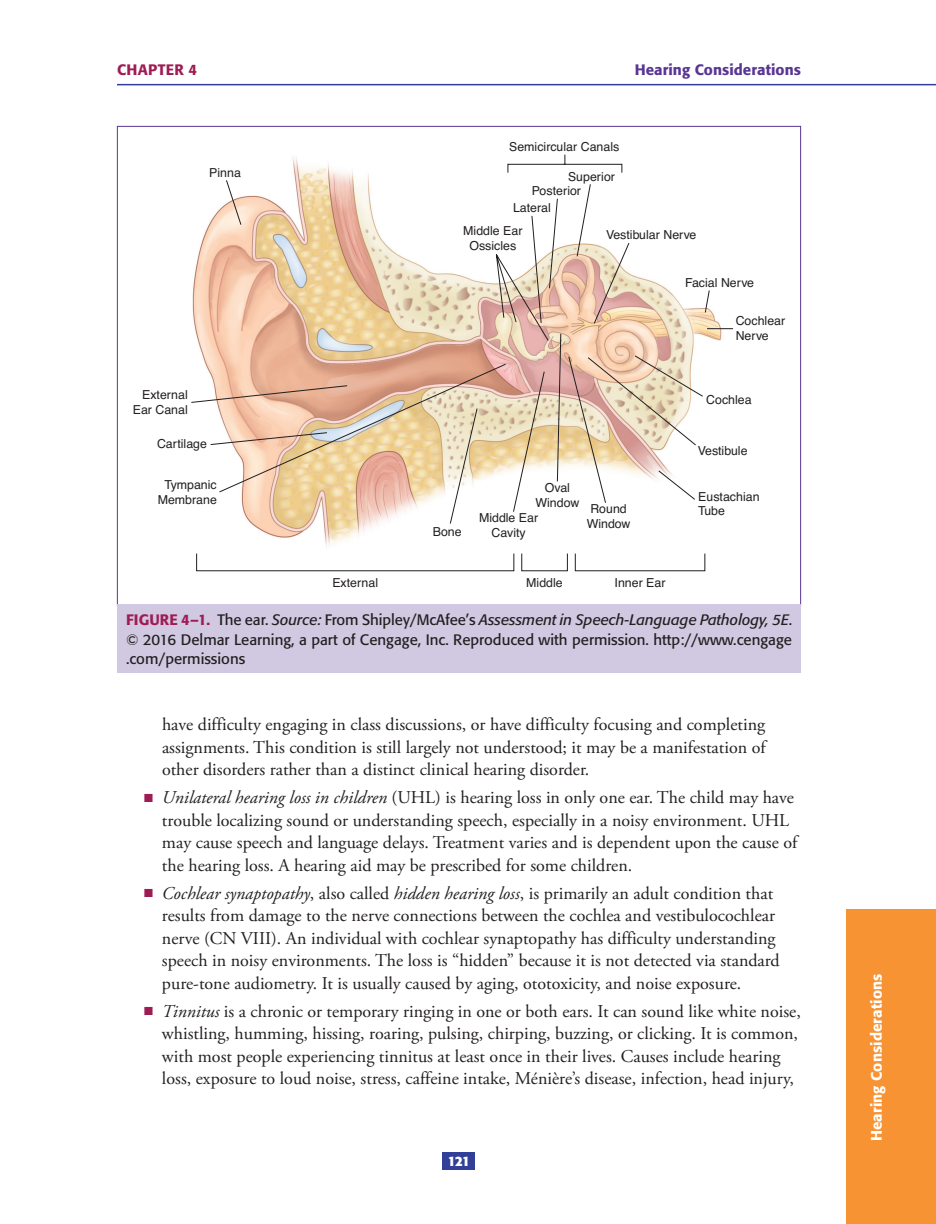
<style>
.page{position:relative;width:936px;height:1224px;background:#fff}
.page>*{position:absolute;margin:0;border:0;box-sizing:border-box;transform-origin:0 0}
.t1{font:18px/22.5px "Adobe Garamond Pro";color:#231f20}
.t2{font:15px/19.5px "Formata";color:#231f20;text-align:justify}
.t3{font:500 15px "Formata";letter-spacing:.005em;color:#593694}
.t4{font:500 15px "Formata";letter-spacing:.01em;color:#fff}
.t5{font:500 15px "Formata";letter-spacing:.025em;color:#9e1c54}
.t6{font:700 13.5px "Formata";color:#fff}
.t7{font:12.45px/14.9px "Helvetica";color:#231f20;text-align:center}
.s1{font-weight:500;color:#9e1c54}
.s2{font-style:italic}
.s3{color:#9e1c54}
</style>
<div class="page">
<hr style="left:117px;top:84px;width:819px;height:1px;background:#323f99">
<div style="left:846px;top:909px;width:90px;height:315px;background:#f79332"></div>
<div style="left:442px;top:1152px;width:34px;height:18px;background:#323f99"></div>
<svg style="left:191px;top:154px;width:542px;height:418px"></svg>
<div style="left:117px;top:604px;width:684px;height:70px;background:#d1c9e2"></div>
<p class="t5" style="left:117px;top:60px;width:82px">CHAPTER 4</p>
<p class="t3" style="left:635px;top:60px;width:168px">Hearing Considerations</p>
<p class="t7" style="left:509px;top:139px;width:112px">Semicircular Canals</p>
<p class="t7" style="left:209px;top:166px;width:33px">Pinna</p>
<p class="t7" style="left:568px;top:169px;width:49px">Superior</p>
<p class="t7" style="left:532px;top:184px;width:51px">Posterior</p>
<p class="t7" style="left:513px;top:201px;width:39px">Lateral</p>
<p class="t7" style="left:463px;top:224px;width:61px">Middle Ear<br>Ossicles</p>
<p class="t7" style="left:606px;top:228px;width:92px">Vestibular Nerve</p>
<p class="t7" style="left:685px;top:276px;width:71px">Facial Nerve</p>
<p class="t7" style="left:736px;top:314px;width:51px;text-align:left">Cochlear<br>Nerve</p>
<p class="t7" style="left:133px;top:387px;width:57px;text-align:right">External<br>Ear Canal</p>
<p class="t7" style="left:157px;top:436px;width:52px">Cartilage</p>
<p class="t7" style="left:158px;top:478px;width:61px">Tympanic<br>Membrane</p>
<p class="t7" style="left:433px;top:524px;width:30px">Bone</p>
<p class="t7" style="left:706px;top:392px;width:47px">Cochlea</p>
<p class="t7" style="left:698px;top:443px;width:51px">Vestibule</p>
<p class="t7" style="left:698px;top:489px;width:63px">Eustachian</p>
<p class="t7" style="left:535px;top:480px;width:45px">Oval<br>Window</p>
<p class="t7" style="left:590px;top:502px;width:38px">Round</p>
<p class="t7" style="left:698px;top:504px;width:28px">Tube</p>
<p class="t7" style="left:587px;top:517px;width:45px">Window</p>
<p class="t7" style="left:479px;top:511px;width:61px">Middle Ear<br>Cavity</p>
<p class="t7" style="left:332px;top:576px;width:47px">External</p>
<p class="t7" style="left:526px;top:576px;width:38px">Middle</p>
<p class="t7" style="left:615px;top:576px;width:52px">Inner Ear</p>
<p class="t2" style="left:126px;top:610px;width:668px"><span class="s1">FIGURE 4–1.</span> The ear. <span class="s2">Source:</span> From Shipley/McAfee’s <span class="s2">Assessment in Speech-Language Pathology, 5E</span>. © 2016 Delmar Learning, a part of Cengage, Inc. Reproduced with permission. http://www.cengage .com/permissions</p>
<p class="t1" style="left:162px;top:714px;width:605px;text-align:justify">have difficulty engaging in class discussions, or have difficulty focusing and completing assignments. This condition is still largely not understood; it may be a manifestation of other disorders rather than a distinct clinical hearing disorder.</p>
<p class="t1" style="left:162px;top:787px;width:637px;text-indent:-18px"><span class="s3">■</span> <span class="s2">Unilateral hearing loss in children</span> (UHL) is hearing loss in only one ear. The child may have trouble localizing sound or understanding speech, especially in a noisy environment. UHL may cause speech and language delays. Treatment varies and is dependent upon the cause of the hearing loss. A hearing aid may be prescribed for some children.</p>
<p class="t1" style="left:162px;top:882px;width:619px;text-indent:-18px"><span class="s3">■</span> <span class="s2">Cochlear synaptopathy</span>, also called <span class="s2">hidden hearing loss</span>, is primarily an adult condition that results from damage to the nerve connections between the cochlea and vestibulocochlear nerve (CN VIII). An individual with cochlear synaptopathy has difficulty understanding speech in noisy environments. The loss is “hidden” because it is not detected via standard pure-tone audiometry. It is usually caused by aging, ototoxicity, and noise exposure.</p>
<p class="t1" style="left:162px;top:1001px;width:640px;text-indent:-18px"><span class="s3">■</span> <span class="s2">Tinnitus</span> is a chronic or temporary ringing in one or both ears. It can sound like white noise, whistling, humming, hissing, roaring, pulsing, chirping, buzzing, or clicking. It is common, with most people experiencing tinnitus at least once in their lives. Causes include hearing loss, exposure to loud noise, stress, caffeine intake, Ménière’s disease, infection, head injury,</p>
<p class="t6" style="left:448px;top:1152px;width:24px">121</p>
<p class="t4" style="left:867px;top:1141px;width:169px;rotate:-90deg">Hearing Considerations</p>
</div>
